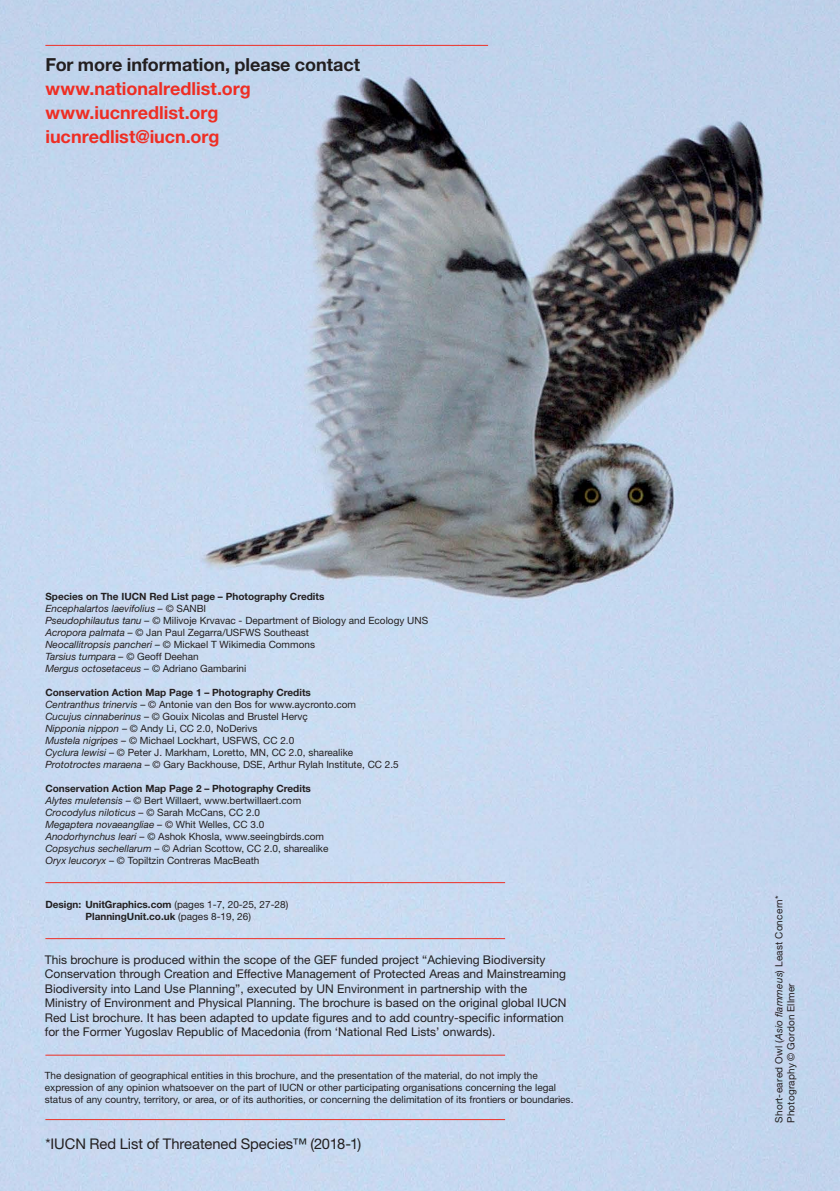
<style>
.page{position:relative;width:840px;height:1191px;background:#fff}
.page>*{position:absolute;margin:0;border:0;box-sizing:border-box;transform-origin:0 0}
.t1{font:700 18px/24px "Helvetica Neue LT Std";color:#ee2e24}
.t2{font:700 18px "Helvetica Neue LT Std";color:#231f20}
.t3{font:14.8px "Helvetica Neue LT Std";letter-spacing:-.005em;color:#231f20}
.t4{font:12px/14.4px "Helvetica Neue LT Std";color:#231f20}
.t5{font:10px/12px "Helvetica Neue LT Std";color:#231f20}
.t6{font:700 10px/12px "Helvetica Neue LT Std";color:#231f20;text-align:center}
.t7{font:10px/12px "Helvetica Neue LT Std";letter-spacing:.025em;color:#231f20}
.s1{font-weight:700}
.s2{font-style:italic}
.s3{font-weight:400}
</style>
<div class="page">
<img style="left:0;top:0;width:839px;height:1191px">
<hr style="left:45px;top:45px;width:443px;height:1px;background:#ee2e24">
<hr style="left:45px;top:882px;width:460px;height:1px;background:#ee2e24">
<hr style="left:45px;top:938px;width:460px;height:1px;background:#ee2e24">
<hr style="left:45px;top:1054px;width:460px;height:1px;background:#ee2e24">
<hr style="left:45px;top:1119px;width:460px;height:1px;background:#ee2e24">
<h1 class="t2" style="left:45px;top:54px;width:316px">For more information, please contact</h1>
<h1 class="t1" style="left:45px;top:76px;width:207px">www.nationalredlist.org www.iucnredlist.org iucnredlist@iucn.org</h1>
<p class="t5" style="left:45px;top:590px;width:384px"><span class="s1">Species on The IUCN Red List page – Photography Credits<br></span><span class="s2">Encephalartos laevifolius –</span> © SANBI<br><span class="s2">Pseudophilautus tanu –</span> © Milivoje Krvavac - Department of Biology and Ecology UNS <span class="s2">Acropora palmata –</span> © Jan Paul Zegarra/USFWS Southeast<br><span class="s2">Neocallitropsis pancheri –</span> © Mickael T Wikimedia Commons<br><span class="s2">Tarsius tumpara –</span> © Geoff Deehan<br><span class="s2">Mergus octosetaceus –</span> © Adriano Gambarini</p>
<p class="t5" style="left:45px;top:686px;width:355px"><span class="s1">Conservation Action Map Page 1 – Photography Credits<br></span><span class="s2">Centranthus trinervis</span> – © Antonie van den Bos for www.aycronto.com<br><span class="s2">Cucujus cinnaberinus</span> – © Gouix Nicolas and Brustel Hervç<br><span class="s2">Nipponia nippon</span> – © Andy Li, CC 2.0, NoDerivs<br><span class="s2">Mustela nigripes</span> – © Michael Lockhart, USFWS, CC 2.0<br><span class="s2">Cyclura lewisi</span> – © Peter J. Markham, Loretto, MN, CC 2.0, sharealike <span class="s2">Prototroctes maraena</span> – © Gary Backhouse, DSE, Arthur Rylah Institute, CC 2.5</p>
<p class="t5" style="left:45px;top:782px;width:284px"><span class="s1">Conservation Action Map Page 2 – Photography Credits </span><span class="s2">Alytes muletensis</span> – © Bert Willaert, www.bertwillaert.com <span class="s2">Crocodylus niloticus</span> – © Sarah McCans, CC 2.0<br><span class="s2">Megaptera novaeangliae</span> – © Whit Welles, CC 3.0<br><span class="s2">Anodorhynchus leari</span> – © Ashok Khosla, www.seeingbirds.com <span class="s2">Copsychus sechellarum</span> – © Adrian Scottow, CC 2.0, sharealike <span class="s2">Oryx leucoryx</span> – © Topiltzin Contreras MacBeath</p>
<p class="t6" style="left:45px;top:898px;width:244px">Design: UnitGraphics.com <span class="s3">(pages 1-7, 20-25, 27-28)<br></span>PlanningUnit.co.uk <span class="s3">(pages 8-19, 26)</span></p>
<p class="t4" style="left:45px;top:952px;width:523px">This brochure is produced within the scope of the GEF funded project “Achieving Biodiversity Conservation through Creation and Effective Management of Protected Areas and Mainstreaming Biodiversity into Land Use Planning”, executed by UN Environment in partnership with the Ministry of Environment and Physical Planning. The brochure is based on the original global IUCN Red List brochure. It has been adapted to update figures and to add country-specific information for the Former Yugoslav Republic of Macedonia (from ‘National Red Lists’ onwards).</p>
<p class="t5" style="left:45px;top:1069px;width:530px">The designation of geographical entities in this brochure, and the presentation of the material, do not imply the expression of any opinion whatsoever on the part of IUCN or other participating organisations concerning the legal status of any country, territory, or area, or of its authorities, or concerning the delimitation of its frontiers or boundaries.</p>
<h2 class="t3" style="left:45px;top:1134px;width:317px">*IUCN Red List of Threatened Species™ (2018-1)</h2>
<p class="t7" style="left:772px;top:1123px;width:229px;rotate:-90deg">Short-eared Owl (<span class="s2">Asio flammeus</span>) Least Concern*<br>Photography © Gordon Ellmer</p>
</div>
